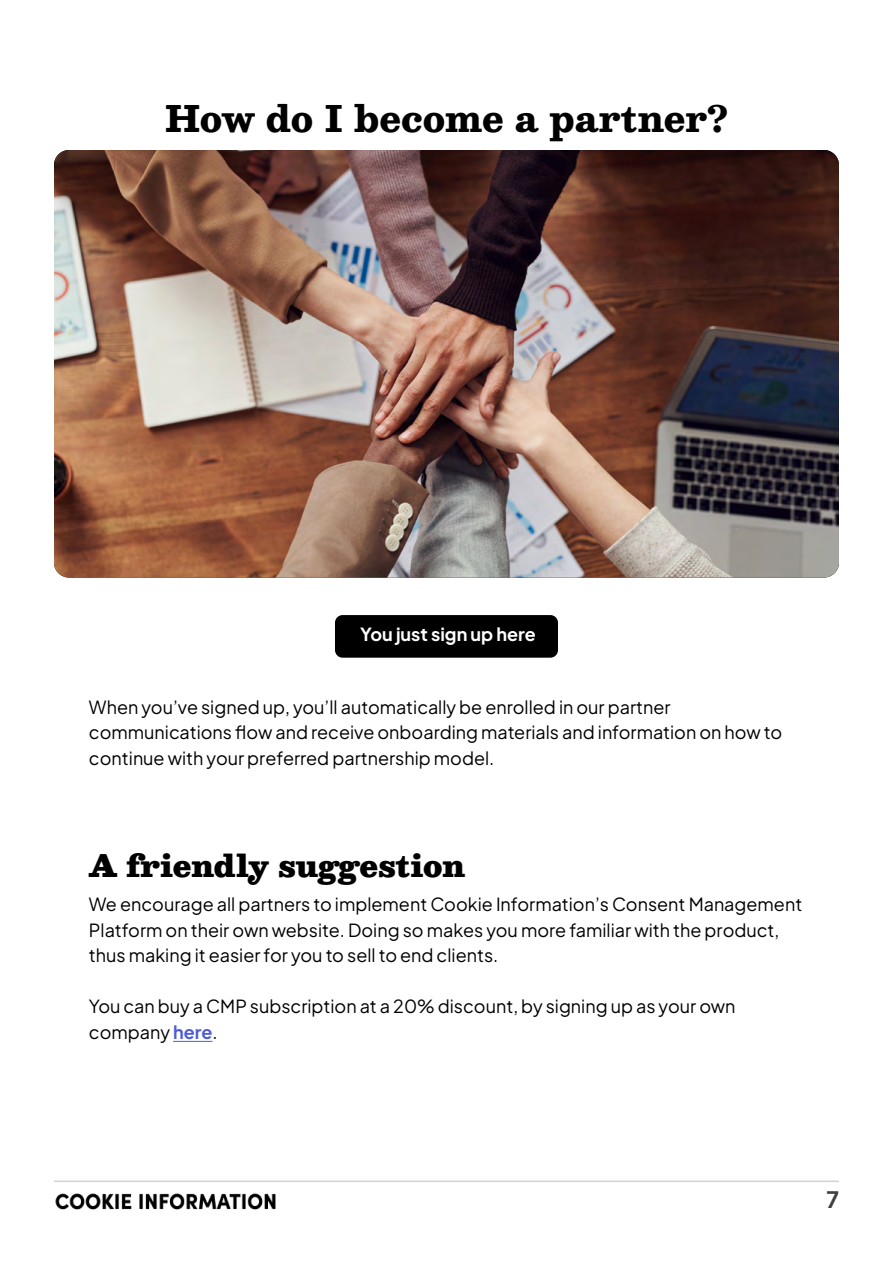
<style>
.page{position:relative;width:893px;height:1263px;background:#fff}
.page>*{position:absolute;margin:0;border:0;box-sizing:border-box;transform-origin:0 0}
.t1{font:800 36px "Besley";letter-spacing:-.005em;color:#000}
.t2{font:900 30px "Besley";letter-spacing:-.005em;color:#000}
.t3{font:700 22.5px "Plus Jakarta Sans";color:#3c403f}
.t4{font:18px/25.5px "Plus Jakarta Sans";color:#000}
.t5{font:700 18px "Plus Jakarta Sans";color:#fff}
.s1{font-weight:700;color:#4f5cd6}
</style>
<div class="page">
<hr style="left:54px;top:1180px;width:785px;height:2px;background:#cfd4d4">
<img style="left:55px;top:1193px;width:221px;height:17px">
<img style="left:54px;top:150px;width:785px;height:428px">
<div style="left:335px;top:615px;width:223px;height:43px;background:#000;border-radius:8px"></div>
<hr style="left:173px;top:1041px;width:39px;height:1px;background:#4f5cd6">
<h1 class="t1" style="left:165px;top:91px;width:564px">How do I become a partner?</h1>
<p class="t5" style="left:360px;top:618px;width:177px">You just sign up here</p>
<p class="t4" style="left:89px;top:692px;width:695px">When you’ve signed up, you’ll automatically be enrolled in our partner communications flow and receive onboarding materials and information on how to continue with your preferred partnership model.</p>
<h2 class="t2" style="left:89px;top:842px;width:378px">A friendly suggestion</h2>
<p class="t4" style="left:89px;top:890px;width:715px">We encourage all partners to implement Cookie Information’s Consent Management<br>Platform on their own website. Doing so makes you more familiar with the product, thus making it easier for you to sell to end clients.</p>
<p class="t4" style="left:89px;top:992px;width:648px">You can buy a CMP subscription at a 20% discount, by signing up as your own company <span class="s1">here</span>.</p>
<p class="t3" style="left:826px;top:1180px;width:14px">7</p>
</div>
